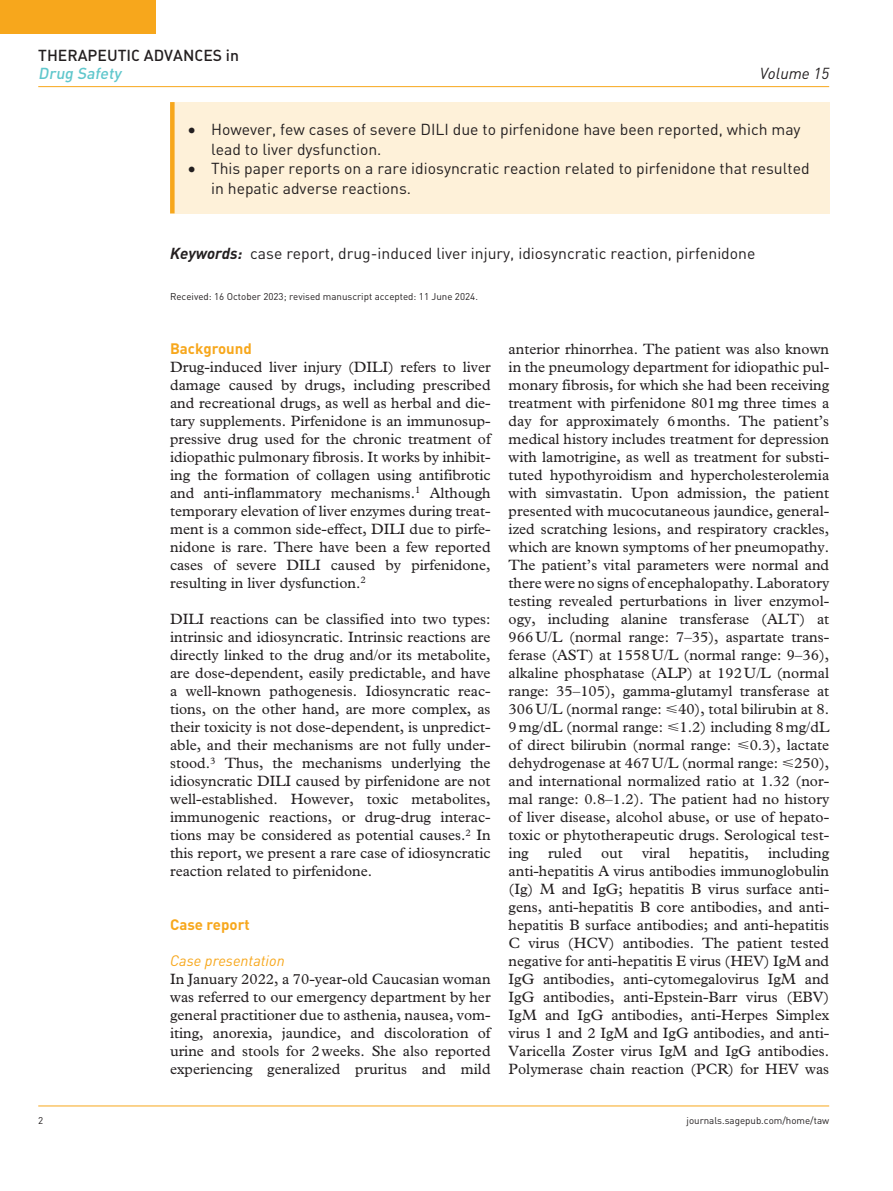
<style>
.page{position:relative;width:893px;height:1191px;background:#fff}
.page>*{position:absolute;margin:0;border:0;box-sizing:border-box;transform-origin:0 0}
.t1{font:15.75px/19.5px "DIN";color:#231f20}
.t2{font:15.75px "DIN Medium Alternate";color:#231f20}
.t3{font:italic 15.75px "DIN Medium Alternate";color:#60c7cc}
.t4{font:italic 15.75px "DIN";color:#231f20}
.t5{font:15px/18px "Plantin Std";color:#231f20;text-align:justify}
.t6{font:700 15px "DIN";color:#f7a71c}
.t7{font:italic 15px "DIN";color:#f7a71c}
.t8{font:9.75px "DIN";color:#231f20}
.s1{font-weight:700;font-style:italic}
</style>
<div class="page">
<hr style="left:38px;top:1105px;width:791px;height:1px;background:#f7a71c">
<div style="left:0;top:0;width:155px;height:34px;background:#f7a71c"></div>
<hr style="left:38px;top:86px;width:791px;height:1px;background:#f7a71c">
<div style="left:170px;top:102px;width:659px;height:111px;background:#fef1d9"></div>
<div style="left:170px;top:102px;width:5px;height:111px;background:#f7a71c"></div>
<p class="t2" style="left:38px;top:45px;width:202px">THERAPEUTIC ADVANCES IN</p>
<p class="t3" style="left:38px;top:63px;width:84px">Drug Safety</p>
<p class="t4" style="left:760px;top:63px;width:71px">Volume 15</p>
<p class="t1" style="left:211px;top:119px;width:591px;text-indent:-23px">• However, few cases of severe DILI due to pirfenidone have been reported, which may lead to liver dysfunction.</p>
<p class="t1" style="left:211px;top:158px;width:600px;text-indent:-23px">• This paper reports on a rare idiosyncratic reaction related to pirfenidone that resulted in hepatic adverse reactions.</p>
<p class="t1" style="left:170px;top:243px;width:587px"><span class="s1">Keywords:</span> case report, drug-induced liver injury, idiosyncratic reaction, pirfenidone</p>
<p class="t8" style="left:170px;top:290px;width:309px">Received: 16 October 2023; revised manuscript accepted: 11 June 2024.</p>
<p class="t6" style="left:170px;top:338px;width:83px">Background</p>
<p class="t5" style="left:170px;top:358px;width:322px">Drug-induced liver injury (DILI) refers to liver damage caused by drugs, including prescribed and recreational drugs, as well as herbal and die&shy;tary supplements. Pirfenidone is an immunosup&shy;pressive drug used for the chronic treatment of idiopathic pulmonary fibrosis. It works by inhibit&shy;ing the formation of collagen using antifibrotic and anti-inflammatory mechanisms.<sup>1</sup> Although temporary elevation of liver enzymes during treat&shy;ment is a common side-effect, DILI due to pirfe&shy;nidone is rare. There have been a few reported cases of severe DILI caused by pirfenidone, resulting in liver dysfunction.<sup>2</sup></p>
<p class="t5" style="left:170px;top:610px;width:322px">DILI reactions can be classified into two types: intrinsic and idiosyncratic. Intrinsic reactions are directly linked to the drug and/or its metabolite, are dose-dependent, easily predictable, and have a well-known pathogenesis. Idiosyncratic reac&shy;tions, on the other hand, are more complex, as their toxicity is not dose-dependent, is unpredict&shy;able, and their mechanisms are not fully under&shy;stood.<sup>3</sup> Thus, the mechanisms underlying the idiosyncratic DILI caused by pirfenidone are not well-established. However, toxic metabolites, immunogenic reactions, or drug-drug interac&shy;tions may be considered as potential causes.<sup>2</sup> In this report, we present a rare case of idiosyncratic reaction related to pirfenidone.</p>
<p class="t6" style="left:170px;top:914px;width:81px">Case report</p>
<p class="t7" style="left:170px;top:951px;width:116px">Case presentation</p>
<p class="t5" style="left:170px;top:970px;width:322px">In January 2022, a 70-year-old Caucasian woman was referred to our emergency department by her general practitioner due to asthenia, nausea, vom&shy;iting, anorexia, jaundice, and discoloration of urine and stools for 2weeks. She also reported experiencing generalized pruritus and mild</p>
<p class="t5" style="left:509px;top:340px;width:322px">anterior rhinorrhea. The patient was also known in the pneumology department for idiopathic pul&shy;monary fibrosis, for which she had been receiving treatment with pirfenidone 801mg three times a day for approximately 6months. The patient’s medical history includes treatment for depression with lamotrigine, as well as treatment for substi&shy;tuted hypothyroidism and hypercholesterolemia with simvastatin. Upon admission, the patient presented with mucocutaneous jaundice, general&shy;ized scratching lesions, and respiratory crackles, which are known symptoms of her pneumopathy.<br>The patient’s vital parameters were normal and there were no signs of encephalopathy. Laboratory testing revealed perturbations in liver enzymol&shy;ogy, including alanine transferase (ALT) at 966U/L (normal range: 7–35), aspartate trans&shy;ferase (AST) at 1558U/L (normal range: 9–36), alkaline phosphatase (ALP) at 192U/L (normal range: 35–105), gamma-glutamyl transferase at 306U/L (normal range: ⩽40), total bilirubin at 8.<br>9mg/dL (normal range: ⩽1.2) including 8mg/dL of direct bilirubin (normal range: ⩽0.3), lactate dehydrogenase at 467U/L (normal range: ⩽250), and international normalized ratio at 1.32 (nor&shy;mal range: 0.8–1.2). The patient had no history of liver disease, alcohol abuse, or use of hepato&shy;toxic or phytotherapeutic drugs. Serological test&shy;ing</p>
<p class="t5" style="left:509px;top:844px;width:322px;text-indent:259px">including anti-hepatitis A virus antibodies immunoglobulin (Ig) M and IgG; hepatitis B virus surface anti&shy;gens, anti-hepatitis B core antibodies, and anti&shy;hepatitis B surface antibodies; and anti-hepatitis C virus (HCV) antibodies. The patient tested negative for anti-hepatitis E virus (HEV) IgM and IgG antibodies, anti-cytomegalovirus IgM and IgG antibodies, anti-Epstein-Barr virus (EBV)<br>IgM and IgG antibodies, anti-Herpes Simplex virus 1 and 2 IgM and IgG antibodies, and anti-Varicella Zoster virus IgM and IgG antibodies.<br>Polymerase chain reaction (PCR) for HEV was</p>
<p class="t5" style="left:548px;top:844px;width:35px">ruled</p>
<p class="t5" style="left:601px;top:844px;width:23px">out</p>
<p class="t5" style="left:642px;top:844px;width:30px">viral</p>
<p class="t5" style="left:689px;top:844px;width:61px">hepatitis,</p>
<p class="t8" style="left:38px;top:1114px;width:7px">2</p>
<p class="t8" style="left:687px;top:1114px;width:144px">journals.sagepub.com/home/taw</p>
</div>
